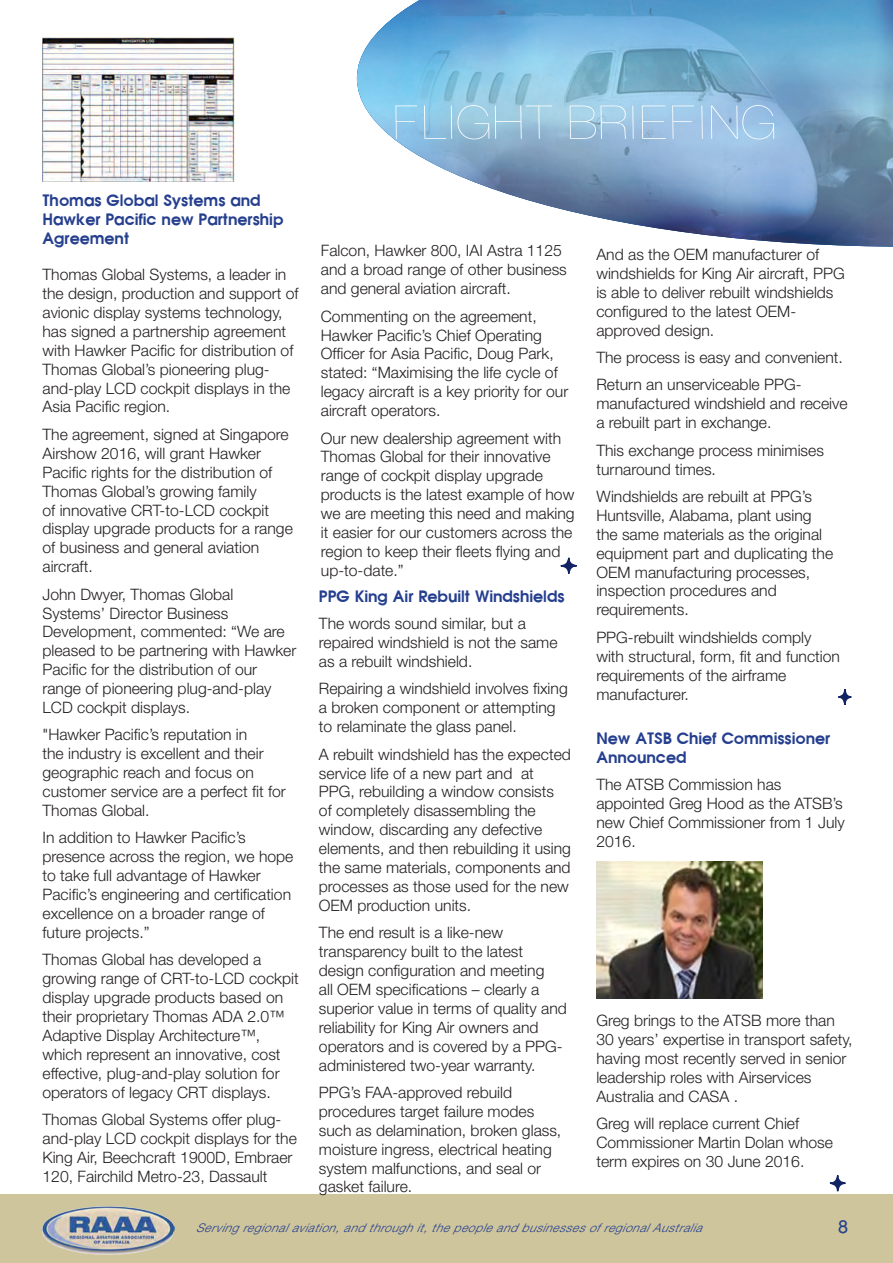
<style>
.page{position:relative;width:893px;height:1263px;background:#fff}
.page>*{position:absolute;margin:0;border:0;box-sizing:border-box;transform-origin:0 0}
.t1{font:italic 100 49.8px "Partridge Obl";letter-spacing:-.03em;color:#fff;scale:1.05 1}
.t2{font:18px "Partridge";color:#253f8e}
.t3{font:300 15.75px/18.9px "Helvetica Neue LT Std";color:#231f20}
.t4{font:700 15.75px/18.9px "Advance";color:#253f8e}
.t5{font:italic 300 12px "Helvetica Neue LT Std";color:#253f8e}
</style>
<div class="page">
<img style="left:357px;top:1px;width:535px;height:246px">
<div style="left:0;top:1195px;width:893px;height:68px;background:#cec59d"></div>
<img style="left:43px;top:1207px;width:131px;height:47px">
<img style="left:43px;top:38px;width:191px;height:144px">
<svg style="left:561px;top:558px;width:16px;height:16px"></svg>
<div style="left:560px;top:557px;width:17px;height:17px;border:2px solid #112362;border-radius:50%"></div>
<svg style="left:838px;top:689px;width:13px;height:16px"></svg>
<div style="left:838px;top:688px;width:14px;height:18px;border:2px solid #112362;border-radius:50%"></div>
<svg style="left:830px;top:1175px;width:15px;height:16px"></svg>
<div style="left:829px;top:1174px;width:17px;height:18px;border:2px solid #112362;border-radius:50%"></div>
<img style="left:596px;top:861px;width:166px;height:138px">
<p class="t1" style="left:391px;top:103px;width:369px">FLIGHT BRIEFING</p>
<p class="t4" style="left:43px;top:191px;width:242px">Thomas Global Systems and<br>Hawker Pacific new Partnership<br>Agreement</p>
<p class="t3" style="left:43px;top:265px;width:258px">Thomas Global Systems, a leader in the design, production and support of avionic display systems technology, has signed a partnership agreement with Hawker Pacific for distribution of Thomas Global’s pioneering plug&shy;and-play LCD cockpit displays in the Asia Pacific region.</p>
<p class="t3" style="left:43px;top:424px;width:252px">The agreement, signed at Singapore<br>Airshow 2016, will grant Hawker<br>Pacific rights for the distribution of<br>Thomas Global’s growing family<br>of innovative CRT-to-LCD cockpit display upgrade products for a range of business and general aviation aircraft.</p>
<p class="t3" style="left:43px;top:584px;width:255px">John Dwyer, Thomas Global<br>Systems’ Director Business<br>Development, commented: “We are pleased to be partnering with Hawker<br>Pacific for the distribution of our range of pioneering plug-and-play<br>LCD cockpit displays.</p>
<p class="t3" style="left:43px;top:725px;width:245px">"Hawker Pacific’s reputation in<br>the industry is excellent and their geographic reach and focus on customer service are a perfect fit for<br>Thomas Global.</p>
<p class="t3" style="left:43px;top:828px;width:252px">In addition to Hawker Pacific’s presence across the region, we hope to take full advantage of Hawker<br>Pacific’s engineering and certification excellence on a broader range of future projects.”</p>
<p class="t3" style="left:43px;top:950px;width:258px">Thomas Global has developed a growing range of CRT-to-LCD cockpit display upgrade products based on their proprietary Thomas ADA 2.0™ Adaptive Display Architecture™, which represent an innovative, cost effective, plug-and-play solution for operators of legacy CRT displays.</p>
<p class="t3" style="left:43px;top:1110px;width:256px">Thomas Global Systems offer plug&shy;and-play LCD cockpit displays for the King Air, Beechcraft 1900D, Embraer 120, Fairchild Metro-23, Dassault</p>
<p class="t3" style="left:321px;top:241px;width:247px">Falcon, Hawker 800, IAI Astra 1125 and a broad range of other business and general aviation aircraft.</p>
<p class="t3" style="left:321px;top:306px;width:249px">Commenting on the agreement, Hawker Pacific’s Chief Operating Officer for Asia Pacific, Doug Park, stated: “Maximising the life cycle of legacy aircraft is a key priority for our aircraft operators.</p>
<p class="t3" style="left:321px;top:428px;width:255px">Our new dealership agreement with<br>Thomas Global for their innovative range of cockpit display upgrade products is the latest example of how we are meeting this need and making it easier for our customers across the region to keep their fleets flying and up-to-date.”</p>
<p class="t4" style="left:319px;top:586px;width:247px">PPG King Air Rebuilt Windshields</p>
<p class="t3" style="left:319px;top:614px;width:240px">The words sound similar, but a repaired windshield is not the same as a rebuilt windshield.</p>
<p class="t3" style="left:319px;top:679px;width:250px">Repairing a windshield involves fixing a broken component or attempting to relaminate the glass panel.</p>
<p class="t3" style="left:319px;top:744px;width:253px">A rebuilt windshield has the expected service life of a new part and at PPG, rebuilding a window consists<br>of completely disassembling the window, discarding any defective elements, and then rebuilding it using the same materials, components and processes as those used for the new OEM production units.</p>
<p class="t3" style="left:319px;top:923px;width:249px">The end result is a like-new transparency built to the latest design configuration and meeting<br>all OEM specifications – clearly a superior value in terms of quality and reliability for King Air owners and operators and is covered by a PPG&shy;administered two-year warranty.</p>
<p class="t3" style="left:319px;top:1082px;width:244px">PPG’s FAA-approved rebuild procedures target failure modes such as delamination, broken glass, moisture ingress, electrical heating system malfunctions, and seal or gasket failure.</p>
<p class="t3" style="left:596px;top:245px;width:250px">And as the OEM manufacturer of windshields for King Air aircraft, PPG is able to deliver rebuilt windshields configured to the latest OEM&shy;approved design.</p>
<p class="t3" style="left:596px;top:348px;width:248px">The process is easy and convenient.</p>
<p class="t3" style="left:596px;top:375px;width:253px">Return an unserviceable PPG&shy;manufactured windshield and receive a rebuilt part in exchange.</p>
<p class="t3" style="left:596px;top:440px;width:229px">This exchange process minimises turnaround times.</p>
<p class="t3" style="left:596px;top:487px;width:238px">Windshields are rebuilt at PPG’s<br>Huntsville, Alabama, plant using the same materials as the original equipment part and duplicating the<br>OEM manufacturing processes, inspection procedures and requirements.</p>
<p class="t3" style="left:596px;top:627px;width:245px">PPG-rebuilt windshields comply with structural, form, fit and function requirements of the airframe manufacturer.</p>
<p class="t4" style="left:596px;top:728px;width:235px">New ATSB Chief Commissioner<br>Announced</p>
<p class="t3" style="left:596px;top:774px;width:250px">The ATSB Commission has appointed Greg Hood as the ATSB’s new Chief Commissioner from 1 July<br>2016.</p>
<p class="t3" style="left:596px;top:1011px;width:258px">Greg brings to the ATSB more than 30 years’ expertise in transport safety, having most recently served in senior leadership roles with Airservices Australia and CASA .</p>
<p class="t3" style="left:596px;top:1114px;width:238px">Greg will replace current Chief<br>Commissioner Martin Dolan whose term expires on 30 June 2016.</p>
<p class="t5" style="left:196px;top:1220px;width:514px">Servingregionalaviation,andthroughit,thepeopleandbusinessesofregionalAustralia</p>
<p class="t2" style="left:838px;top:1215px;width:12px">8</p>
</div>
